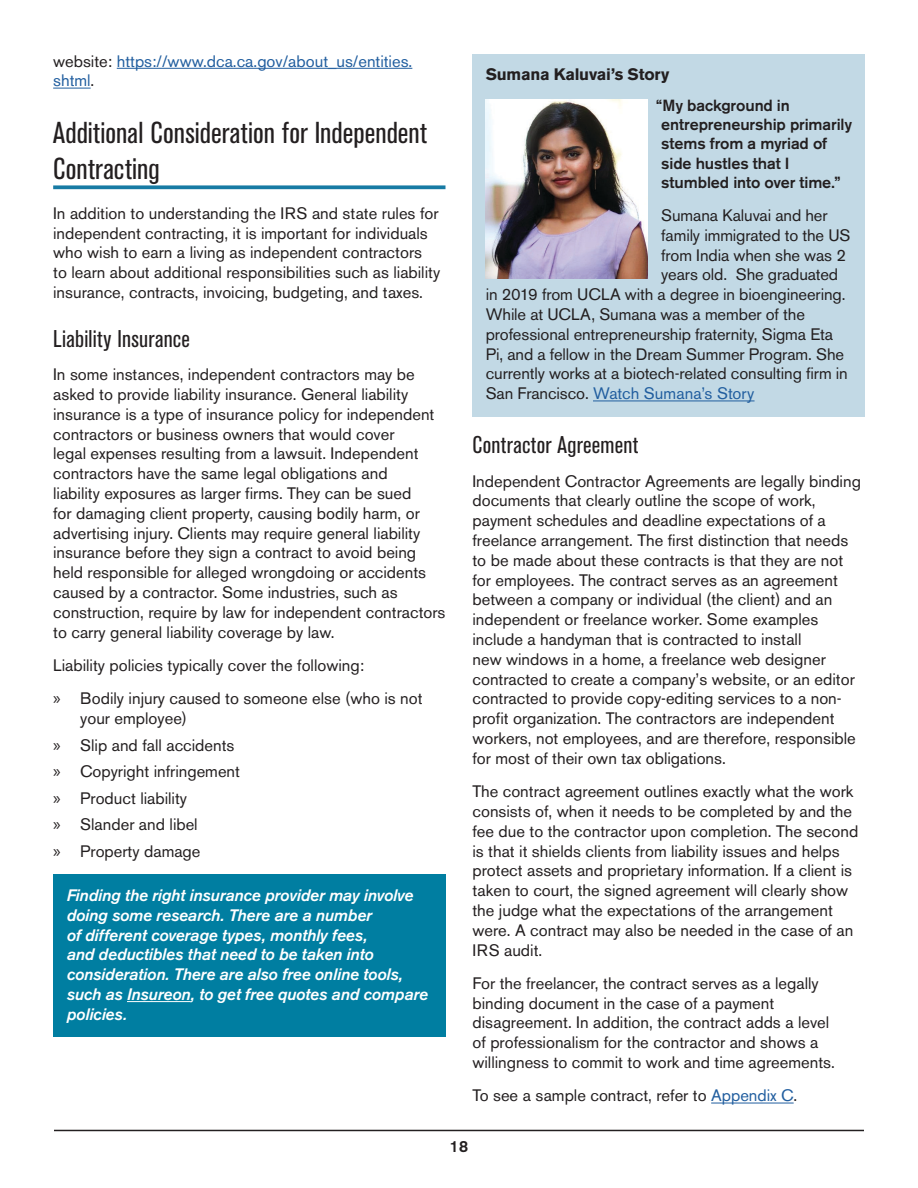
<style>
.page{position:relative;width:918px;height:1188px;background:#fff}
.page>*{position:absolute;margin:0;border:0;box-sizing:border-box;transform-origin:0 0}
.Header_2{font:condensed 30px/36px "Akzidenz Grotesk BE";color:#231f20}
.Header_3{font:condensed 24px "Akzidenz Grotesk BE";letter-spacing:.01em;color:#231f20}
.Story_Body_Paragraph{font:16.5px/19.8px "Akzidenz Grotesk BE";color:#231f20}
.Highlight_Text{font:italic 500 16.5px/19.8px "Akzidenz Grotesk BE";letter-spacing:-.01em;color:#fff}
.Story_Body_Paragraph-2{font:16.5px/19.8px "Akzidenz Grotesk BE";color:#215e9f}
.Story_Title{font:700 16.5px "Akzidenz Grotesk BE";letter-spacing:-.015em;color:#231f20}
.Story_Body_Paragraph-3{font:500 16.05px/19.2px "Akzidenz Grotesk BE";letter-spacing:-.005em;color:#231f20}
.s1{color:#231f20}
.s2{font-family:"Myriad Pro";font-size:18px}
.s3{color:#215e9f}
</style>
<div class="page">
<hr style="left:54px;top:1130px;width:810px;height:1px;background:#231f20">
<hr style="left:117px;top:68px;width:295px;height:1px;background:#215e9f">
<hr style="left:53px;top:88px;width:38px;height:1px;background:#215e9f">
<svg style="left:53px;top:185px;width:393px;height:4px;background:#3089ad"></svg>
<div style="left:53px;top:874px;width:393px;height:163px;background:#007ea1"></div>
<hr style="left:127px;top:1001px;width:64px;height:1px;background:#fff">
<hr style="left:711px;top:1103px;width:83px;height:1px;background:#215e9f">
<div style="left:472px;top:54px;width:393px;height:51px;background:#c2d9e5"></div>
<div style="left:472px;top:84px;width:393px;height:121px;background:#c2d9e5"></div>
<div style="left:472px;top:195px;width:393px;height:222px;background:#c2d9e5"></div>
<hr style="left:593px;top:401px;width:162px;height:1px;background:#215e9f">
<img style="left:486px;top:100px;width:162px;height:178px">
<p class="Story_Body_Paragraph-2" style="left:53px;top:51px;width:361px"><span class="s1">website:</span> https://www.dca.ca.gov/about_us/entities. shtml<span class="s1">.</span></p>
<p class="Header_2" style="left:53px;top:115px;width:375px">Additional Consideration for Independent<br>Contracting</p>
<p class="Story_Body_Paragraph" style="left:53px;top:203px;width:389px">In addition to understanding the IRS and state rules for independent contracting, it is important for individuals who wish to earn a living as independent contractors<br>to learn about additional responsibilities such as liability insurance, contracts, invoicing, budgeting, and taxes.</p>
<p class="Header_3" style="left:53px;top:325px;width:138px">Liability Insurance</p>
<p class="Story_Body_Paragraph" style="left:53px;top:365px;width:394px">In some instances, independent contractors may be asked to provide liability insurance. General liability insurance is a type of insurance policy for independent contractors or business owners that would cover<br>legal expenses resulting from a lawsuit. Independent contractors have the same legal obligations and<br>liability exposures as larger firms. They can be sued<br>for damaging client property, causing bodily harm, or advertising injury. Clients may require general liability insurance before they sign a contract to avoid being held responsible for alleged wrongdoing or accidents caused by a contractor. Some industries, such as construction, require by law for independent contractors to carry general liability coverage by law.</p>
<p class="Story_Body_Paragraph" style="left:53px;top:655px;width:313px">Liability policies typically cover the following:</p>
<p class="Story_Body_Paragraph" style="left:80px;top:689px;width:344px;text-indent:-27px"><span class="s2">»</span> Bodily injury caused to someone else (who is not your employee)</p>
<p class="Story_Body_Paragraph" style="left:53px;top:735px;width:183px"><span class="s2">»</span> Slip and fall accidents</p>
<p class="Story_Body_Paragraph" style="left:53px;top:762px;width:188px"><span class="s2">»</span> Copyright infringement</p>
<p class="Story_Body_Paragraph" style="left:53px;top:788px;width:135px"><span class="s2">»</span> Product liability</p>
<p class="Story_Body_Paragraph" style="left:53px;top:815px;width:146px"><span class="s2">»</span> Slander and libel</p>
<p class="Story_Body_Paragraph" style="left:53px;top:841px;width:149px"><span class="s2">»</span> Property damage</p>
<p class="Highlight_Text" style="left:67px;top:885px;width:363px">Finding the right insurance provider may involve doing some research. There are a number<br>of different coverage types, monthly fees,<br>and deductibles that need to be taken into consideration. There are also free online tools, such as Insureon, to get free quotes and compare policies.</p>
<p class="Story_Title" style="left:486px;top:65px;width:185px">Sumana Kaluvai’s Story</p>
<p class="Story_Body_Paragraph-3" style="left:661px;top:95px;width:192px;text-indent:-5px">“My background in entrepreneurship primarily stems from a myriad of side hustles that I stumbled into over time.”</p>
<p class="Story_Body_Paragraph" style="left:661px;top:205px;width:168px">Sumana Kaluvai and her</p>
<p class="Story_Body_Paragraph" style="left:661px;top:225px;width:191px">family immigrated to the US</p>
<p class="Story_Body_Paragraph" style="left:661px;top:245px;width:186px">from India when she was 2</p>
<p class="Story_Body_Paragraph" style="left:661px;top:265px;width:179px">years old. She graduated</p>
<p class="Story_Body_Paragraph" style="left:486px;top:285px;width:361px">in 2019 from UCLA with a degree in bioengineering.</p>
<p class="Story_Body_Paragraph" style="left:486px;top:304px;width:321px">While at UCLA, Sumana was a member of the</p>
<p class="Story_Body_Paragraph" style="left:486px;top:324px;width:349px">professional entrepreneurship fraternity, Sigma Eta</p>
<p class="Story_Body_Paragraph" style="left:486px;top:344px;width:360px">Pi, and a fellow in the Dream Summer Program. She</p>
<p class="Story_Body_Paragraph" style="left:486px;top:364px;width:364px">currently works at a biotech-related consulting firm in</p>
<p class="Story_Body_Paragraph-2" style="left:486px;top:384px;width:270px"><span class="s1">San Francisco.</span> Watch Sumana’s Story</p>
<p class="Header_3" style="left:472px;top:432px;width:167px">Contractor Agreement</p>
<p class="Story_Body_Paragraph" style="left:472px;top:471px;width:390px">Independent Contractor Agreements are legally binding documents that clearly outline the scope of work, payment schedules and deadline expectations of a freelance arrangement. The first distinction that needs to be made about these contracts is that they are not for employees. The contract serves as an agreement between a company or individual (the client) and an independent or freelance worker. Some examples include a handyman that is contracted to install<br>new windows in a home, a freelance web designer contracted to create a company’s website, or an editor contracted to provide copy-editing services to a non&shy;profit organization. The contractors are independent workers, not employees, and are therefore, responsible for most of their own tax obligations.</p>
<p class="Story_Body_Paragraph" style="left:472px;top:782px;width:387px">The contract agreement outlines exactly what the work consists of, when it needs to be completed by and the fee due to the contractor upon completion. The second is that it shields clients from liability issues and helps protect assets and proprietary information. If a client is taken to court, the signed agreement will clearly show the judge what the expectations of the arrangement were. A contract may also be needed in the case of an IRS audit.</p>
<p class="Story_Body_Paragraph" style="left:472px;top:973px;width:364px">For the freelancer, the contract serves as a legally binding document in the case of a payment disagreement. In addition, the contract adds a level of professionalism for the contractor and shows a willingness to commit to work and time agreements.</p>
<p class="Story_Body_Paragraph" style="left:472px;top:1086px;width:326px">To see a sample contract, refer to <span class="s3">Appendix C</span>.</p>
<p class="Story_Body_Paragraph-3" style="left:450px;top:1136px;width:20px">18</p>
</div>
